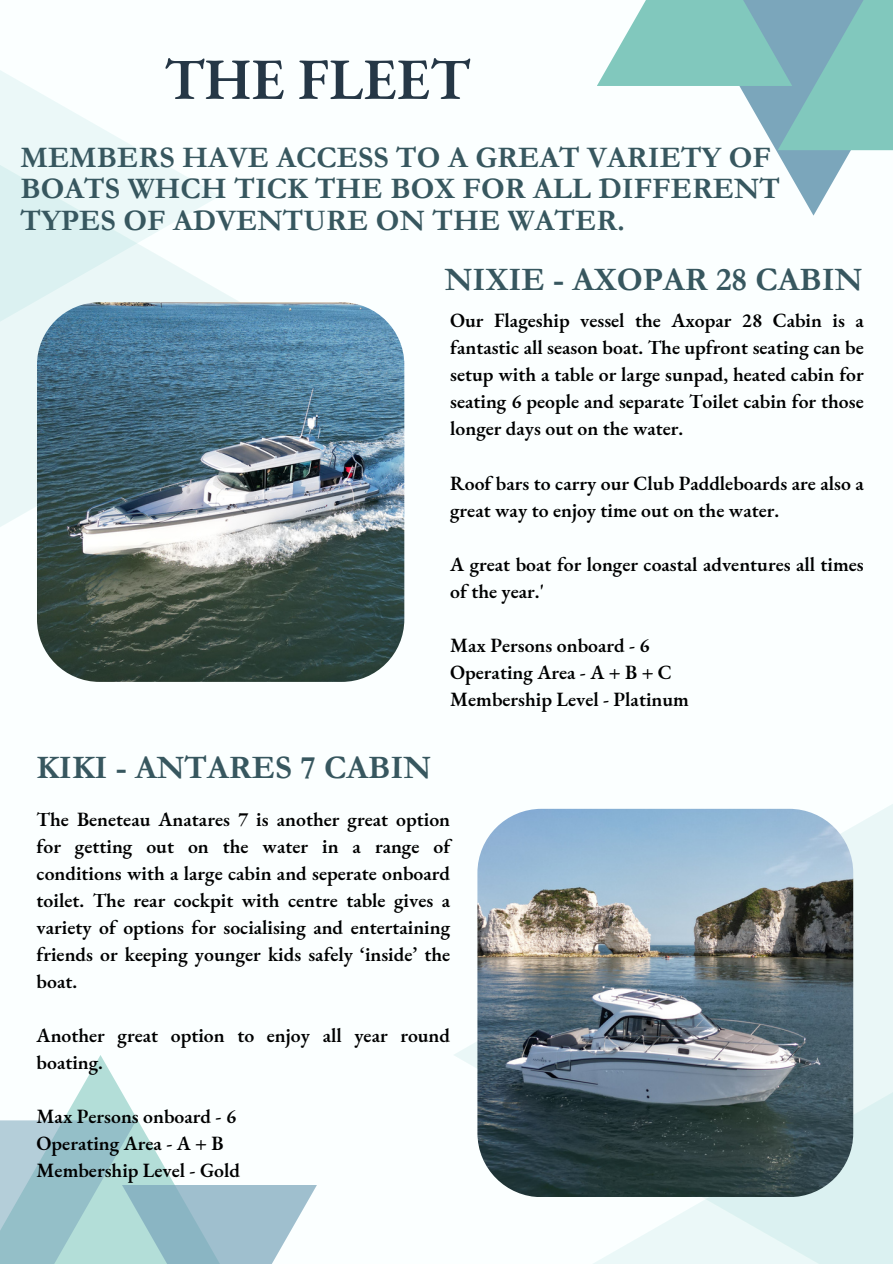
<style>
.page{position:relative;width:893px;height:1264px;background:#fff}
.page>*{position:absolute;margin:0;border:0;box-sizing:border-box;transform-origin:0 0}
.t1{font:600 58.35px "EB Garamond";color:#253746}
.t2{font:700 33px "Garamond";color:#37575f}
.t3{font:700 30px/31.5px "Garamond";color:#37575f}
.t4{font:600 19.8px/27px "EB Garamond";color:#000}
</style>
<div class="page">
<div style="left:0;top:0;width:892px;height:1263px;background:#fbffff"></div>
<svg style="left:0;top:291px;width:239px;height:236px;fill:#eaf7f7"></svg>
<svg style="left:0;top:70px;width:220px;height:393px;fill:#ebf8f8"></svg>
<svg style="left:588px;top:876px;width:304px;height:387px;fill:#eaf7f7"></svg>
<svg style="left:63px;top:1055px;width:111px;height:129px"></svg>
<svg style="left:0;top:1120px;width:136px;height:143px;background:#a2c9cf"></svg>
<svg style="left:122px;top:1184px;width:195px;height:79px;background:#a6c7d2"></svg>
<svg style="left:739px;top:86px;width:153px;height:130px"></svg>
<svg style="left:777px;top:0;width:115px;height:150px;background:#7fbcbc"></svg>
<svg style="left:597px;top:0;width:195px;height:86px;background:#8fcac5"></svg>
<img style="left:37px;top:302px;width:367px;height:380px;border-radius:63px">
<img style="left:477px;top:808px;width:376px;height:388px;border-radius:64px">
<p class="t1" style="left:164px;top:40px;width:307px">THE FLEET</p>
<h1 class="t3" style="left:21px;top:142px;width:761px">MEMBERS HAVE ACCESS TO A GREAT VARIETY OF<br>BOATS WHCH TICK THE BOX FOR ALL DIFFERENT<br>TYPES OF ADVENTURE ON THE WATER.</h1>
<p class="t2" style="left:444px;top:261px;width:419px">NIXIE - AXOPAR 28 CABIN</p>
<p class="t4" style="left:450px;top:307px;width:415px;text-align:justify">Our Flageship vessel the Axopar 28 Cabin is a fantastic all season boat. The upfront seating can be setup with a table or large sunpad, heated cabin for seating 6 people and separate Toilet cabin for those longer days out on the water.</p>
<p class="t4" style="left:450px;top:469px;width:415px">Roof bars to carry our Club Paddleboards are also a great way to enjoy time out on the water.</p>
<p class="t4" style="left:450px;top:550px;width:415px">A great boat for longer coastal adventures all times of the year.'</p>
<p class="t4" style="left:450px;top:631px;width:201px">Max Persons onboard - 6</p>
<p class="t4" style="left:450px;top:658px;width:223px">Operating Area - A + B + C</p>
<p class="t4" style="left:450px;top:685px;width:240px">Membership Level - Platinum</p>
<h2 class="t2" style="left:37px;top:749px;width:396px">KIKI - ANTARES 7 CABIN</h2>
<p class="t4" style="left:37px;top:805px;width:415px;text-align:justify">The Beneteau Anatares 7 is another great option for getting out on the water in a range of conditions with a large cabin and seperate onboard toilet. The rear cockpit with centre table gives a variety of options for socialising and entertaining friends or keeping younger kids safely ‘inside’ the boat.</p>
<p class="t4" style="left:37px;top:1021px;width:415px">Another great option to enjoy all year round boating.</p>
<p class="t4" style="left:37px;top:1102px;width:201px">Max Persons onboard - 6</p>
<p class="t4" style="left:37px;top:1129px;width:188px">Operating Area - A + B</p>
<p class="t4" style="left:37px;top:1156px;width:205px">Membership Level - Gold</p>
</div>
